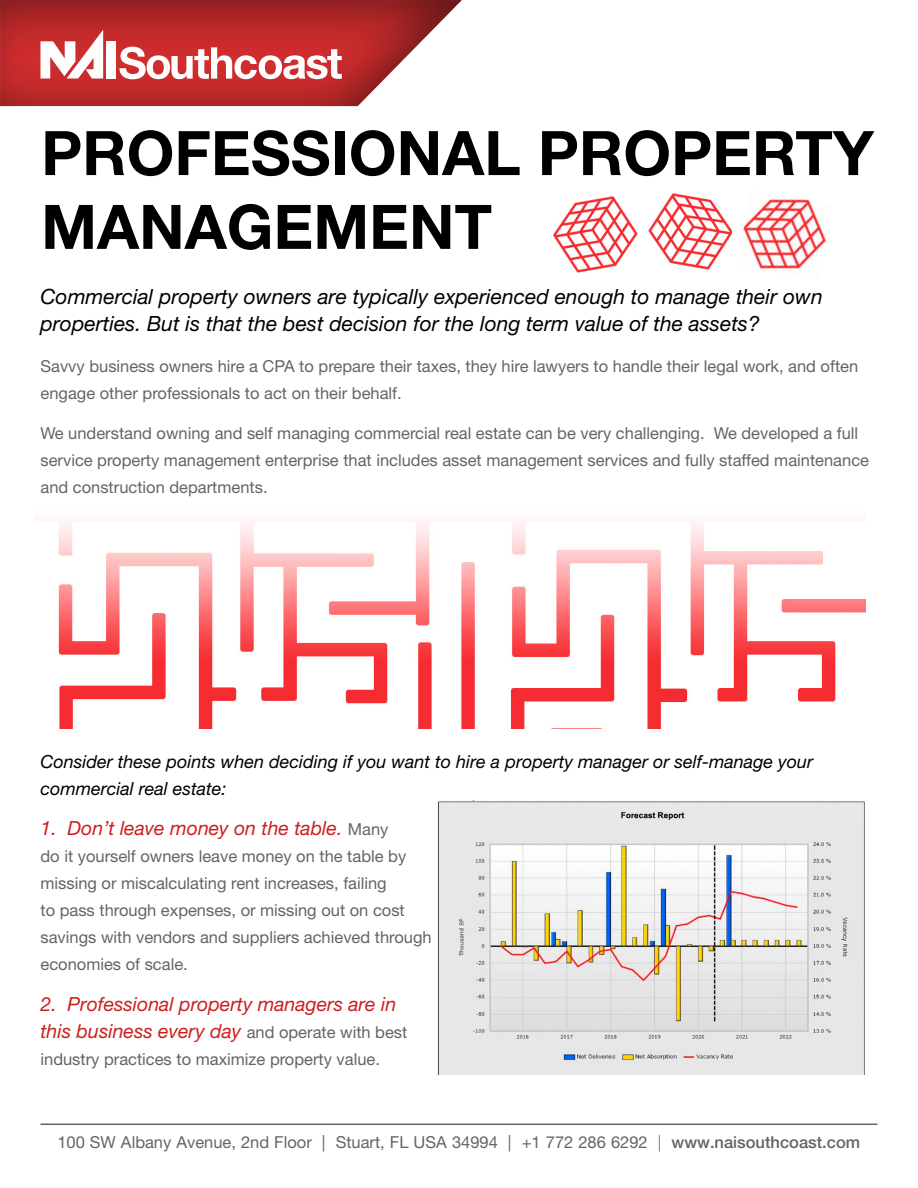
<style>
.page{position:relative;width:918px;height:1188px;background:#fff}
.page>*{position:absolute;margin:0;border:0;box-sizing:border-box;transform-origin:0 0}
.t1{font:700 61.5px/73.8px "Helvetica Neue LT Std";color:#000}
.t2{font:italic 21px/27px "Helvetica Neue LT Std";color:#000}
.t3{font:italic 19.5px/27px "Helvetica Neue LT Std";color:#cc1f1d}
.t4{font:italic 18px/27px "Helvetica Neue LT Std";color:#000}
.t5{font:16.5px/27px "Helvetica Neue LT Std";color:#61646a}
.s1{font-style:normal;font-size:16.5px;color:#61646a}
.s2{font-weight:300}
.s3{font-weight:500}
</style>
<div class="page">
<div style="left:0;top:0;width:474px;height:109px;background:#000;opacity:.51"></div>
<div style="left:106px;top:41px;width:10px;height:38px;background:#fff"></div>
<svg style="left:40px;top:30px;width:63px;height:49px"></svg>
<svg style="left:119px;top:47px;width:223px;height:32px"></svg>
<hr style="left:40px;top:1124px;width:838px;height:1px;background:#61646a">
<img style="left:55px;top:520px;width:811px;height:209px">
<img style="left:437px;top:800px;width:428px;height:275px">
<img style="left:554px;top:197px;width:83px;height:76px">
<img style="left:648px;top:194px;width:84px;height:76px">
<img style="left:743px;top:198px;width:84px;height:72px">
<h1 class="t1" style="left:41px;top:115px;width:834px">PROFESSIONAL PROPERTY<br>MANAGEMENT</h1>
<p class="t2" style="left:40px;top:283px;width:784px">Commercial property owners are typically experienced enough to manage their own properties. But is that the best decision for the long term value of the assets?</p>
<p class="t5" style="left:40px;top:352px;width:819px">Savvy business owners hire a CPA to prepare their taxes, they hire lawyers to handle their legal work, and often engage other professionals to act on their behalf.</p>
<p class="t5" style="left:40px;top:420px;width:830px">We understand owning and self managing commercial real estate can be very challenging. We developed a full service property management enterprise that includes asset management services and fully staffed maintenance and construction departments.</p>
<p class="t4" style="left:40px;top:748px;width:774px">Consider these points when deciding if you want to hire a property manager or self-manage your commercial real estate:</p>
<p class="t3" style="left:40px;top:815px;width:350px">1. Don’t leave money on the table. <span class="s1">Many</span></p>
<p class="t5" style="left:41px;top:843px;width:393px">do it yourself owners leave money on the table by missing or miscalculating rent increases, failing<br>to pass through expenses, or missing out on cost savings with vendors and suppliers achieved through economies of scale.</p>
<p class="t3" style="left:40px;top:990px;width:368px">2. Professional property managers are in this business every day <span class="s1">and operate with best</span></p>
<p class="t5" style="left:41px;top:1045px;width:341px">industry practices to maximize property value.</p>
<p class="t5" style="left:57px;top:1128px;width:804px">100 SW Albany Avenue, 2nd Floor | Stuart, FL USA 34994 | +1 772 286 6292 <span class="s2">|</span> <span class="s3">www.naisouthcoast.com</span></p>
</div>
